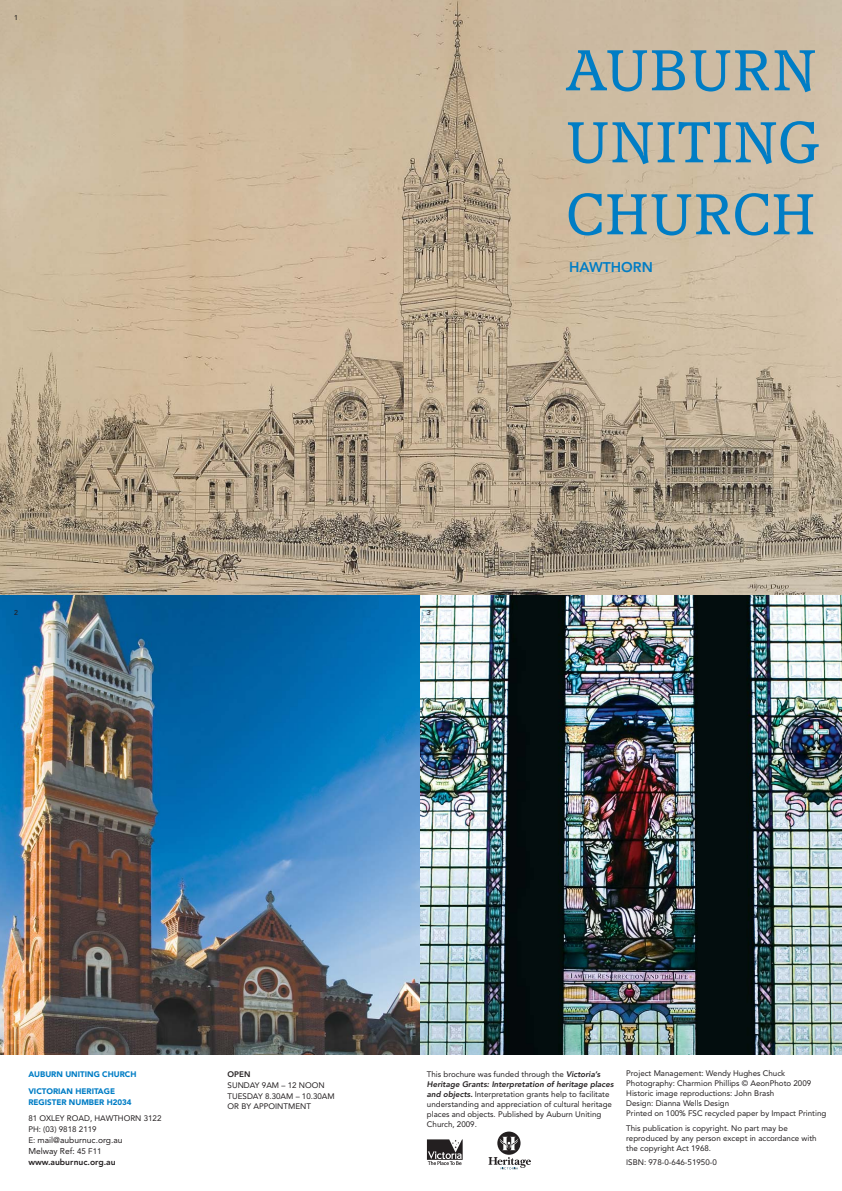
<style>
.page{position:relative;width:842px;height:1191px;background:#fff}
.page>*{position:absolute;margin:0;border:0;box-sizing:border-box;transform-origin:0 0}
.t1{font:60px/72px "Accolade T Ligh";color:#007dc5;text-align:justify}
.t2{font:800 14px "Avenir";color:#007dc5}
.t3{font:8.5px/10.9px "Avenir";color:#231f20}
.t4{font:8px/10px "Avenir";color:#231f20}
.t5{font:900 8px/16.6px "Avenir";color:#007dc5}
.t6{font:800 8px "Avenir";color:#231f20}
.t7{font:500 7px "Avenir";color:#231f20}
.s1{font-size:8px}
.s2{font-weight:800}
.s3{font-weight:800;font-style:italic}
</style>
<div class="page">
<img style="left:0;top:0;width:842px;height:595px">
<img style="left:0;top:595px;width:842px;height:459px">
<svg style="left:497px;top:1132px;width:24px;height:23px"></svg>
<svg style="left:500px;top:1137px;width:18px;height:13px"></svg>
<svg style="left:488px;top:1157px;width:43px;height:12px"></svg>
<svg style="left:427px;top:1139px;width:36px;height:26px"></svg>
<p class="t7" style="left:14px;top:14px;width:5px">1</p>
<p class="t7" style="left:14px;top:610px;width:5px">2</p>
<p class="t7" style="left:427px;top:610px;width:5px">3</p>
<h1 class="t1" style="left:566px;top:35px;width:258px">AUBURN UNITING CHURCH</h1>
<h2 class="t2" style="left:569px;top:261px;width:85px">HAWTHORN</h2>
<p class="t5" style="left:28px;top:1067px;width:110px">AUBURN UNITING CHURCH<br>VICTORIAN HERITAGE</p>
<p class="t5" style="left:28px;top:1094px;width:105px">REGISTER NUMBER H2034</p>
<p class="t4" style="left:28px;top:1114px;width:135px;line-height:10.9px">81 OXLEY ROAD, HAWTHORN 3122<br>PH: (03) 9818 2119</p>
<p class="t3" style="left:28px;top:1135px;width:96px"><span class="s1">E:</span> mail@auburnuc.org.au<br>Melway Ref: <span class="s1">45 F11 </span><span class="s2">www.auburnuc.org.au</span></p>
<p class="t6" style="left:228px;top:1071px;width:24px">OPEN</p>
<p class="t4" style="left:228px;top:1080px;width:109px;line-height:10.9px">SUNDAY 9AM – 12 NOON<br>TUESDAY 8.30AM – 10.30AM<br>OR BY APPOINTMENT</p>
<p class="t4" style="left:427px;top:1070px;width:188px">This brochure was funded through the <span class="s3">Victoria’s Heritage Grants: Interpretation of heritage places and objects.</span> Interpretation grants help to facilitate understanding and appreciation of cultural heritage places and objects. Published by Auburn Uniting Church, 2009.</p>
<p class="t4" style="left:626px;top:1069px;width:202px">Project Management: Wendy Hughes Chuck Photography: Charmion Phillips © AeonPhoto 2009<br>Historic image reproductions: John Brash<br>Design: Dianna Wells Design<br>Printed on 100% FSC recycled paper by Impact Printing</p>
<p class="t4" style="left:626px;top:1123px;width:192px">This publication is copyright. No part may be reproduced by any person except in accordance with the copyright Act 1968.</p>
<p class="t4" style="left:626px;top:1158px;width:92px">ISBN: 978-0-646-51950-0</p>
</div>
